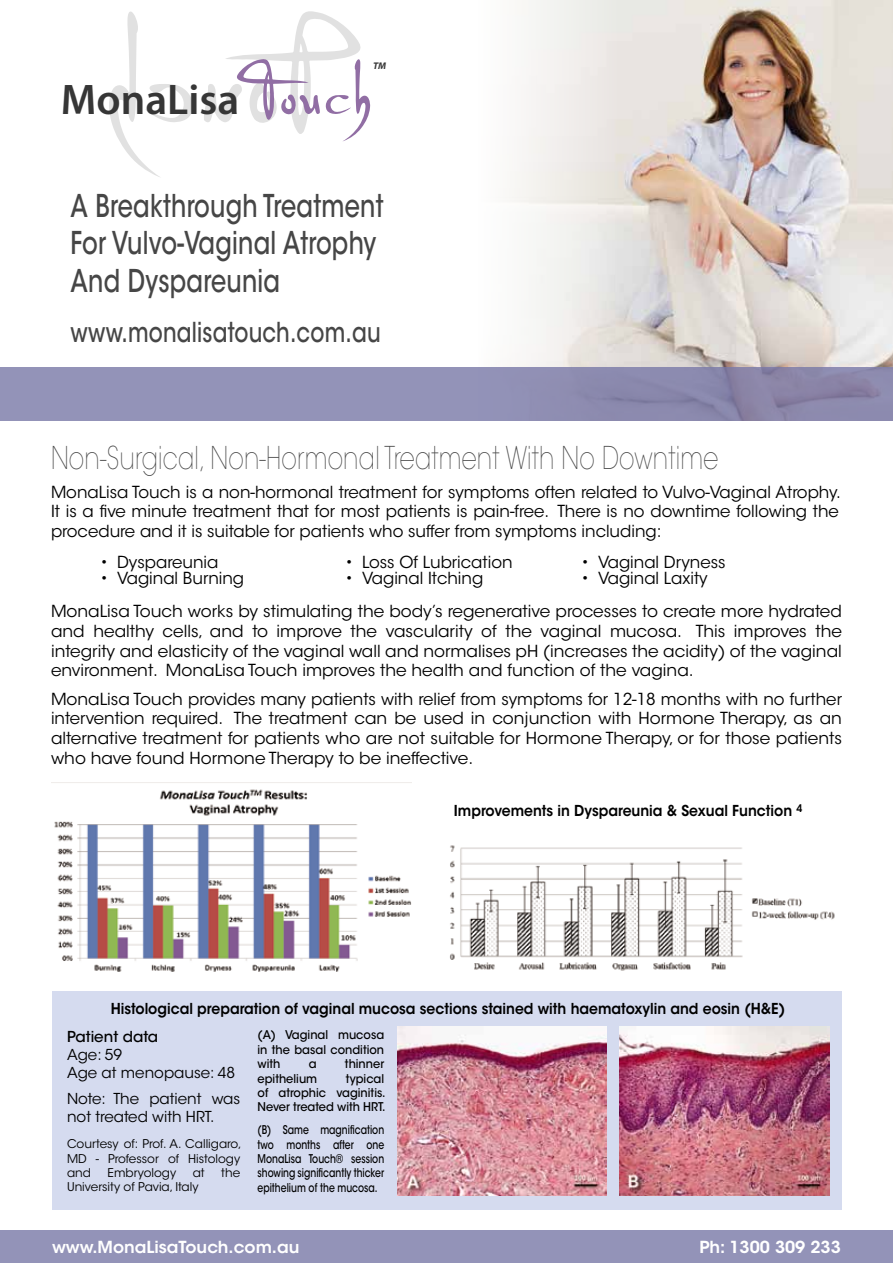
<style>
.page{position:relative;width:893px;height:1263px;background:#fff}
.page>*{position:absolute;margin:0;border:0;box-sizing:border-box;transform-origin:0 0}
.t1{font:600 43.05px "Myriad Pro";color:#363636}
.t2{font:500 31.2px/37.5px "ITC Avant Garde Std";letter-spacing:.01em;color:#464646;scale:.77 1}
.t3{font:200 31.2px "ITC Avant Garde Std";letter-spacing:.01em;color:#464646;scale:.77 1}
.t4{font:500 27.3px "ITC Avant Garde Std";letter-spacing:.01em;color:#464646;scale:.78 1}
.t5{font:16.5px/19.8px "ITC Avant Garde Std";color:#000;text-align:justify}
.t6{font:600 16.5px "ITC Avant Garde Std";color:#fff}
.t7{font:600 15px "ITC Avant Garde Std";color:#000;scale:.93 1}
.t8{font:15px/18px "ITC Avant Garde Std";color:#000}
.t9{font:500 15px "ITC Avant Garde Std";color:#000}
.t10{font:500 12px/14.4px "ITC Avant Garde Std";color:#000;text-align:justify;scale:.77 1}
.t11{font:500 12px/14.4px "ITC Avant Garde Std";color:#000;text-align:justify;scale:.95 1}
.t12{font:12px/14.4px "ITC Avant Garde Std";color:#000;text-align:justify}
.t13{font:italic 700 9.75px "Myriad Pro";color:#363636}
</style>
<div class="page">
<div style="left:52px;top:991px;width:790px;height:218px;background:#d5dbef"></div>
<img style="left:509px;top:0;width:384px;height:367px">
<div style="left:0;top:367px;width:893px;height:54px;background:linear-gradient(to right,#9697bd,#8985a9)"></div>
<svg style="left:109px;top:11px;width:84px;height:166px"></svg>
<svg style="left:204px;top:11px;width:166px;height:130px"></svg>
<img style="left:51px;top:782px;width:361px;height:190px">
<img style="left:450px;top:845px;width:385px;height:126px">
<div style="left:0;top:1230px;width:893px;height:33px;background:#9393b8"></div>
<img style="left:619px;top:1027px;width:210px;height:169px">
<img style="left:398px;top:1027px;width:208px;height:169px">
<h1 class="t1" style="left:61px;top:72px;width:180px">MonaLisa</h1>
<p class="t13" style="left:373px;top:59px;width:15px">TM</p>
<h2 class="t2" style="left:71px;top:187px;width:408px">A Breakthrough Treatment<br>For Vulvo-Vaginal Atrophy<br>And Dyspareunia</h2>
<h3 class="t4" style="left:71px;top:315px;width:399px">www.monalisatouch.com.au</h3>
<h2 class="t3" style="left:51px;top:439px;width:868px">Non-Surgical, Non-Hormonal Treatment With No Downtime</h2>
<p class="t5" style="left:51px;top:482px;width:791px">MonaLisa Touch is a non-hormonal treatment for symptoms often related to Vulvo-Vaginal Atrophy.<br>It is a five minute treatment that for most patients is pain-free. There is no downtime following the procedure and it is suitable for patients who suffer from symptoms including:</p>
<p class="t5" style="left:100px;top:552px;width:120px">• Dyspareunia</p>
<p class="t5" style="left:100px;top:569px;width:146px">• Vaginal Burning</p>
<p class="t5" style="left:345px;top:552px;width:169px">• Loss Of Lubrication</p>
<p class="t5" style="left:345px;top:569px;width:139px">• Vaginal Itching</p>
<p class="t5" style="left:581px;top:552px;width:146px">• Vaginal Dryness</p>
<p class="t5" style="left:581px;top:569px;width:128px">• Vaginal Laxity</p>
<p class="t5" style="left:51px;top:601px;width:792px">MonaLisa Touch works by stimulating the body’s regenerative processes to create more hydrated and healthy cells, and to improve the vascularity of the vaginal mucosa. This improves the integrity and elasticity of the vaginal wall and normalises pH (increases the acidity) of the vaginal environment. MonaLisa Touch improves the health and function of the vagina.</p>
<p class="t5" style="left:51px;top:689px;width:792px">MonaLisa Touch provides many patients with relief from symptoms for 12-18 months with no further intervention required. The treatment can be used in conjunction with Hormone Therapy, as an alternative treatment for patients who are not suitable for Hormone Therapy, or for those patients who have found Hormone Therapy to be ineffective.</p>
<p class="t7" style="left:454px;top:801px;width:376px">Improvements in Dyspareunia &amp; Sexual Function <sup>4</sup></p>
<p class="t7" style="left:111px;top:999px;width:727px">Histological preparation of vaginal mucosa sections stained with haematoxylin and eosin (H&amp;E)</p>
<p class="t9" style="left:67px;top:1027px;width:93px">Patient data</p>
<p class="t8" style="left:67px;top:1045px;width:169px">Age: 59<br>Age at menopause: 48</p>
<p class="t8" style="left:67px;top:1090px;width:175px">Note: The patient was not treated with HRT.</p>
<p class="t12" style="left:67px;top:1137px;width:176px">Courtesy of: Prof. A. Calligaro, MD - Professor of Histology and</p>
<p class="t11" style="left:258px;top:1028px;width:135px">(A) Vaginal mucosa in the basal condition with</p>
<p class="t11" style="left:309px;top:1057px;width:10px">a</p>
<p class="t11" style="left:345px;top:1057px;width:43px">thinner</p>
<p class="t11" style="left:258px;top:1071px;width:64px">epithelium</p>
<p class="t11" style="left:258px;top:1071px;width:136px;text-align:left;text-indent:88px">typical of atrophic vaginitis.<br>Never treated with HRT.</p>
<p class="t10" style="left:258px;top:1123px;width:166px">(B) Same magnification two months after one MonaLisa Touch® session showing significantly thicker epithelium of the mucosa.</p>
<p class="t12" style="left:108px;top:1165px;width:70px">Embryology</p>
<p class="t12" style="left:193px;top:1165px;width:13px">at</p>
<p class="t12" style="left:221px;top:1165px;width:20px">the</p>
<p class="t12" style="left:67px;top:1180px;width:133px">University of Pavia, Italy</p>
<p class="t6" style="left:52px;top:1236px;width:249px">www.MonaLisaTouch.com.au</p>
<p class="t6" style="left:699px;top:1236px;width:143px">Ph: 1300 309 233</p>
</div>
